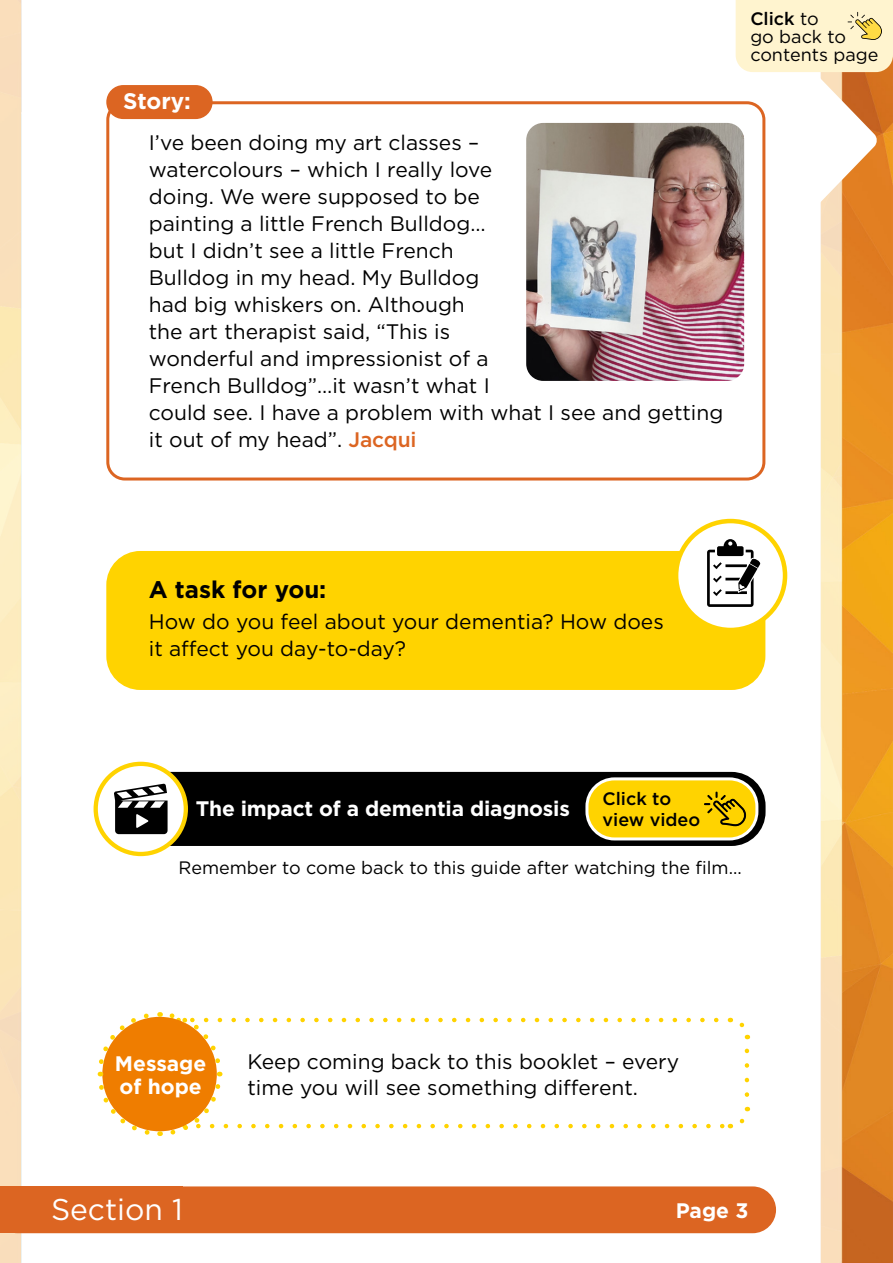
<style>
.page{position:relative;width:893px;height:1263px;background:#fff}
.page>*{position:absolute;margin:0;border:0;box-sizing:border-box;transform-origin:0 0}
.t1{font:30px "Gotham";color:#fff}
.t2{font:700 24px "Gotham";color:#000}
.t3{font:700 22.5px "Gotham";color:#fff}
.t4{font:21px/27px "Gotham";color:#000}
.t5{font:700 21px/22.5px "Gotham";letter-spacing:-.01em;color:#fff}
.t6{font:18px/18px "Gotham";color:#000}
.t7{font:500 18px/21px "Gotham";color:#000}
.s1{font-weight:500;color:#dc6522}
.s2{font-weight:500}
</style>
<div class="page">
<img style="left:0;top:0;width:893px;height:1263px">
<div style="left:106px;top:101px;width:659px;height:379px;border:3px solid #dc6522;border-radius:17px"></div>
<div style="left:183px;top:1186px;width:593px;height:47px;background:#dc6522"></div>
<div style="left:0;top:1186px;width:183px;height:47px;background:#dc6522"></div>
<div style="left:106px;top:85px;width:107px;height:34px;background:#dc6522;border-radius:17px"></div>
<div style="left:106px;top:551px;width:659px;height:139px;background:#ffd300;border-radius:34px"></div>
<div style="left:676px;top:521px;width:109px;height:109px;background:#fff;border-radius:50%"></div>
<div style="left:674px;top:519px;width:113px;height:113px;border:4px solid #ffd300;border-radius:50%"></div>
<svg style="left:707px;top:539px;width:54px;height:68px"></svg>
<img style="left:526px;top:123px;width:218px;height:258px">
<svg style="left:730px;top:1107px;width:21px;height:21px"></svg>
<svg style="left:730px;top:1015px;width:19px;height:80px"></svg>
<svg style="left:95px;top:1009px;width:628px;height:129px"></svg>
<svg style="left:736px;top:0;width:157px;height:217px"></svg>
<div style="left:106px;top:772px;width:660px;height:74px;background:#000;border-radius:34px"></div>
<svg style="left:96px;top:764px;width:90px;height:90px;fill:#fff"></svg>
<div style="left:94px;top:762px;width:94px;height:94px;border:4px solid #ffd300;border-radius:50%"></div>
<svg style="left:114px;top:783px;width:54px;height:51px"></svg>
<div style="left:587px;top:779px;width:170px;height:60px;background:#ffd300;border-radius:27px"></div>
<div style="left:585px;top:777px;width:173px;height:63px;border:3px solid #fff;border-radius:27px"></div>
<svg style="left:704px;top:792px;width:42px;height:34px"></svg>
<p class="t3" style="left:123px;top:88px;width:69px">Story:</p>
<p class="t4" style="left:149px;top:129px;width:576px">I’ve been doing my art classes –<br>watercolours – which I really love<br>doing. We were supposed to be<br>painting a little French Bulldog…<br>but I didn’t see a little French<br>Bulldog in my head. My Bulldog<br>had big whiskers on. Although<br>the art therapist said, “This is<br>wonderful and impressionist of a<br>French Bulldog”…it wasn’t what I<br>could see. I have a problem with what I see and getting it out of my head”. <span class="s1">Jacqui</span></p>
<p class="t6" style="left:750px;top:9px;width:130px"><span class="s2">Click</span> to<br>go back to contents page</p>
<p class="t2" style="left:149px;top:575px;width:179px">A task for you:</p>
<p class="t4" style="left:149px;top:607px;width:516px">How do you feel about your dementia? How does it affect you day-to-day?</p>
<p class="t5" style="left:196px;top:797px;width:376px">The impact of a dementia diagnosis</p>
<p class="t7" style="left:602px;top:788px;width:99px">Click to view video</p>
<p class="t6" style="left:179px;top:858px;width:565px">Remember to come back to this guide after watching the film…</p>
<p class="t5" style="left:115px;top:1052px;width:93px">Message of hope</p>
<p class="t4" style="left:247px;top:1049px;width:433px;line-height:25.5px">Keep coming back to this booklet – every time you will see something different.</p>
<h1 class="t1" style="left:51px;top:1190px;width:133px">Section 1</h1>
<p class="t5" style="left:676px;top:1199px;width:74px">Page 3</p>
</div>
